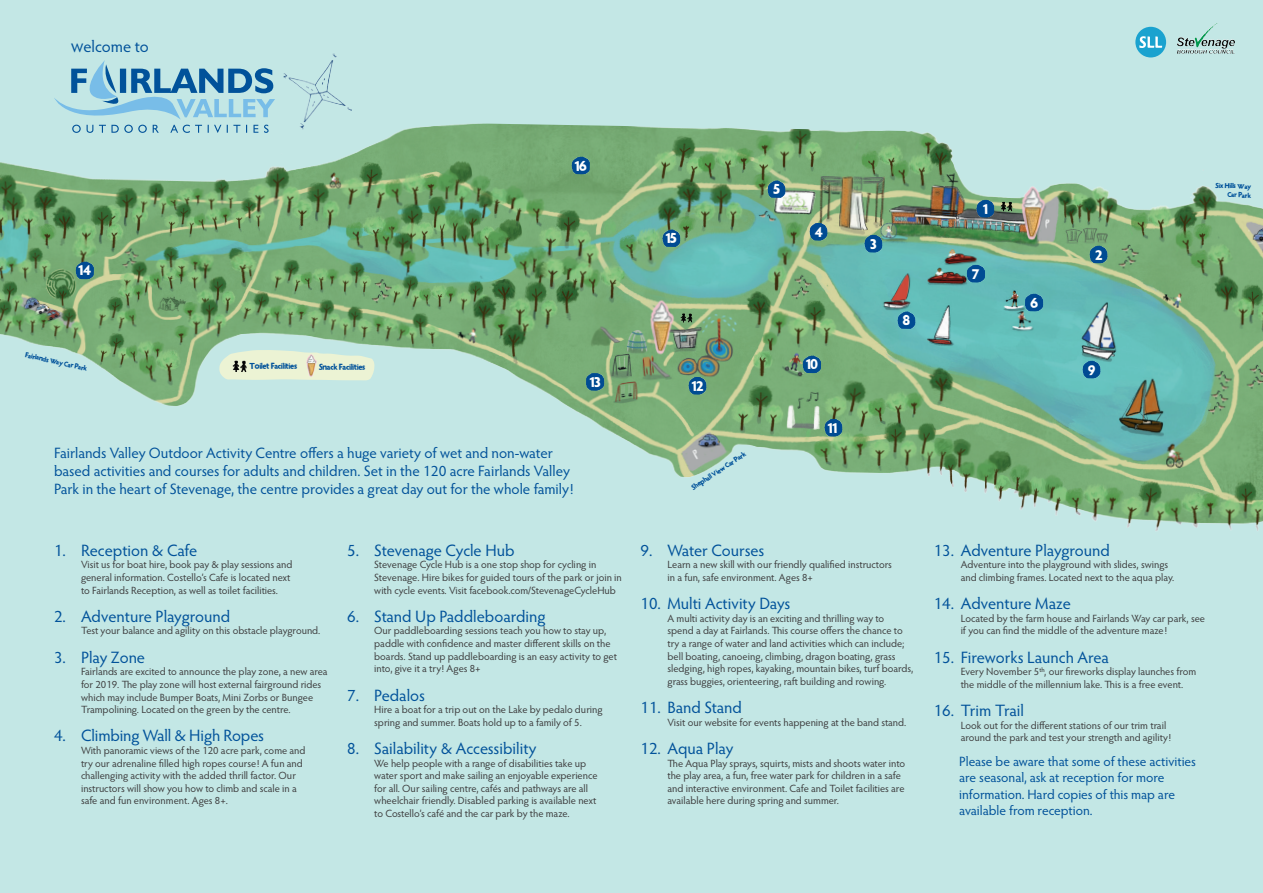
<style>
.page{position:relative;width:1263px;height:893px;background:#c3e7e5}
.page>*{position:absolute;margin:0;border:0;box-sizing:border-box;transform-origin:0 0}
.t1{font:17.85px "SLL";color:#fff}
.t2{font:16.5px "Hypatia Sans Pro";letter-spacing:-.005em;color:#01529a}
.t3{font:15px/18px "Hypatia Sans Pro";letter-spacing:-.005em;color:#01529a}
.t4{font:13.5px/16.2px "Hypatia Sans Pro";letter-spacing:-.005em;color:#01529a}
.t5{font:10.5px/12.6px "Hypatia Sans Pro";color:#3e3e3f}
.t6{font:10.5px "SLL";letter-spacing:-.02em;color:#01529a}
.t7{font:8.85px/8.9px "SLL";color:#01529a;text-align:right}
</style>
<div class="page">
<img style="left:283px;top:53px;width:69px;height:62px">
<svg style="left:54px;top:60px;width:221px;height:55px"></svg>
<img style="left:0;top:115px;width:1263px;height:416px">
<img style="left:864px;top:235px;width:19px;height:18px">
<img style="left:976px;top:200px;width:18px;height:18px">
<img style="left:1089px;top:245px;width:19px;height:18px">
<img style="left:809px;top:223px;width:19px;height:18px">
<img style="left:767px;top:180px;width:19px;height:18px">
<img style="left:1025px;top:293px;width:18px;height:18px">
<img style="left:967px;top:265px;width:18px;height:18px">
<img style="left:897px;top:311px;width:19px;height:18px">
<img style="left:1082px;top:361px;width:19px;height:18px">
<img style="left:803px;top:355px;width:18px;height:18px">
<img style="left:824px;top:419px;width:19px;height:18px">
<img style="left:688px;top:377px;width:19px;height:18px">
<img style="left:586px;top:373px;width:18px;height:18px">
<img style="left:76px;top:261px;width:18px;height:18px">
<img style="left:662px;top:229px;width:18px;height:18px">
<img style="left:571px;top:156px;width:19px;height:18px">
<svg style="left:680px;top:313px;width:12px;height:10px"></svg>
<svg style="left:1000px;top:202px;width:12px;height:9px"></svg>
<svg style="left:219px;top:350px;width:156px;height:31px"></svg>
<img style="left:232px;top:360px;width:15px;height:12px">
<img style="left:306px;top:354px;width:10px;height:22px">
<div style="left:1135px;top:27px;width:31px;height:30px;background:#1aa2cf;border-radius:50%"></div>
<svg style="left:1139px;top:36px;width:23px;height:12px"></svg>
<p class="t2" style="left:71px;top:35px;width:79px">Welcome to</p>
<p class="t1" style="left:575px;top:156px;width:14px">16</p>
<p class="t1" style="left:773px;top:180px;width:8px">5</p>
<p class="t7" style="left:1216px;top:181px;width:37px;rotate:2deg">Six Hills Way<br>Car Park</p>
<p class="t1" style="left:983px;top:199px;width:6px">1</p>
<p class="t1" style="left:666px;top:229px;width:12px">15</p>
<p class="t1" style="left:815px;top:222px;width:9px">4</p>
<p class="t1" style="left:870px;top:234px;width:8px">3</p>
<p class="t1" style="left:1095px;top:245px;width:8px">2</p>
<p class="t1" style="left:79px;top:261px;width:14px">14</p>
<p class="t1" style="left:972px;top:264px;width:9px">7</p>
<p class="t1" style="left:1030px;top:293px;width:9px">6</p>
<p class="t1" style="left:903px;top:311px;width:9px">8</p>
<p class="t7" style="left:26px;top:351px;width:65px;rotate:13deg">Fairlands Way Car Park</p>
<p class="t6" style="left:249px;top:361px;width:49px">Toilet Facilities</p>
<p class="t6" style="left:319px;top:361px;width:48px">Snack Facilities</p>
<p class="t1" style="left:806px;top:355px;width:13px">10</p>
<p class="t1" style="left:1088px;top:360px;width:9px">9</p>
<p class="t1" style="left:590px;top:372px;width:12px">13</p>
<p class="t1" style="left:692px;top:376px;width:13px">12</p>
<p class="t1" style="left:828px;top:418px;width:10px">11</p>
<p class="t3" style="left:54px;top:443px;width:521px">Fairlands Valley Outdoor Activity Centre offers a huge variety of wet and non-water based activities and courses for adults and children. Set in the 120 acre Fairlands Valley<br>Park in the heart of Stevenage, the centre provides a great day out for the whole family!</p>
<p class="t7" style="left:690px;top:485px;width:65px;rotate:-33deg">Shephall View Car Park</p>
<p class="t2" style="left:54px;top:539px;width:145px">1. Reception &amp; Cafe</p>
<p class="t5" style="left:81px;top:558px;width:213px">Visit us for boat hire, book pay &amp; play sessions and general information. Costello’s Cafe is located next to Fairlands Reception, as well as toilet facilities.</p>
<p class="t2" style="left:54px;top:605px;width:178px">2. Adventure Playground</p>
<p class="t5" style="left:81px;top:624px;width:241px">Test your balance and agility on this obstacle playground.</p>
<p class="t2" style="left:54px;top:646px;width:93px">3. Play Zone</p>
<p class="t5" style="left:81px;top:665px;width:248px">Fairlands are excited to announce the play zone, a new area for 2019. The play zone will host external fairground rides which may include Bumper Boats, Mini Zorbs or Bungee Trampolining. Located on the green by the centre.</p>
<p class="t2" style="left:54px;top:725px;width:211px">4. Climbing Wall &amp; High Ropes</p>
<p class="t5" style="left:81px;top:744px;width:226px">With panoramic views of the 120 acre park, come and try our adrenaline filled high ropes course! A fun and challenging activity with the added thrill factor. Our instructors will show you how to climb and scale in a safe and fun environment. Ages 8+.</p>
<p class="t2" style="left:347px;top:539px;width:169px">5. Stevenage Cycle Hub</p>
<p class="t5" style="left:374px;top:558px;width:249px">Stevenage Cycle Hub is a one stop shop for cycling in<br>Stevenage. Hire bikes for guided tours of the park or join in with cycle events. Visit facebook.com/StevenageCycleHub</p>
<p class="t2" style="left:347px;top:605px;width:200px">6. Stand Up Paddleboarding</p>
<p class="t5" style="left:374px;top:624px;width:244px">Our paddleboarding sessions teach you how to stay up, paddle with confidence and master different skills on the boards. Stand up paddleboarding is an easy activity to get into, give it a try! Ages 8+</p>
<p class="t2" style="left:347px;top:684px;width:79px">7. Pedalos</p>
<p class="t5" style="left:374px;top:703px;width:230px">Hire a boat for a trip out on the Lake by pedalo during spring and summer. Boats hold up to a family of 5.</p>
<p class="t2" style="left:347px;top:737px;width:191px">8. Sailability &amp; Accessibility</p>
<p class="t5" style="left:374px;top:756px;width:225px">We help people with a range of disabilities take up water sport and make sailing an enjoyable experience for all. Our sailing centre, cafés and pathways are all wheelchair friendly. Disabled parking is available next to Costello’s café and the car park by the maze.</p>
<p class="t2" style="left:640px;top:539px;width:125px">9. Water Courses</p>
<p class="t5" style="left:667px;top:558px;width:226px">Learn a new skill with our friendly qualified instructors in a fun, safe environment. Ages 8+</p>
<p class="t2" style="left:640px;top:592px;width:151px">10. Multi Activity Days</p>
<p class="t5" style="left:667px;top:612px;width:247px">A multi activity day is an exciting and thrilling way to<br>spend a day at Fairlands. This course offers the chance to try a range of water and land activities which can include; bell boating, canoeing, climbing, dragon boating, grass sledging, high ropes, kayaking, mountain bikes, turf boards, grass buggies, orienteering, raft building and rowing.</p>
<p class="t2" style="left:640px;top:696px;width:103px">11. Band Stand</p>
<p class="t5" style="left:667px;top:715px;width:240px">Visit our website for events happening at the band stand.</p>
<p class="t2" style="left:640px;top:737px;width:94px">12. Aqua Play</p>
<p class="t5" style="left:667px;top:756px;width:239px">The Aqua Play sprays, squirts, mists and shoots water into the play area, a fun, free water park for children in a safe and interactive environment. Cafe and Toilet facilities are available here during spring and summer.</p>
<p class="t2" style="left:934px;top:539px;width:178px">13. Adventure Playground</p>
<p class="t5" style="left:961px;top:558px;width:215px">Adventure into the playground with slides, swings and climbing frames. Located next to the aqua play.</p>
<p class="t2" style="left:934px;top:592px;width:139px">14. Adventure Maze</p>
<p class="t5" style="left:961px;top:612px;width:246px">Located by the farm house and Fairlands Way car park, see if you can find the middle of the adventure maze!</p>
<p class="t2" style="left:934px;top:646px;width:177px">15. Fireworks Launch Area</p>
<p class="t5" style="left:961px;top:665px;width:237px">Every November 5th, our fireworks display launches from the middle of the millennium lake. This is a free event.</p>
<p class="t2" style="left:934px;top:699px;width:92px">16. Trim Trail</p>
<p class="t5" style="left:961px;top:719px;width:212px">Look out for the different stations of our trim trail around the park and test your strength and agility!</p>
<p class="t4" style="left:959px;top:753px;width:238px">Please be aware that some of these activities are seasonal, ask at reception for more information. Hard copies of this map are available from reception.</p>
</div>
